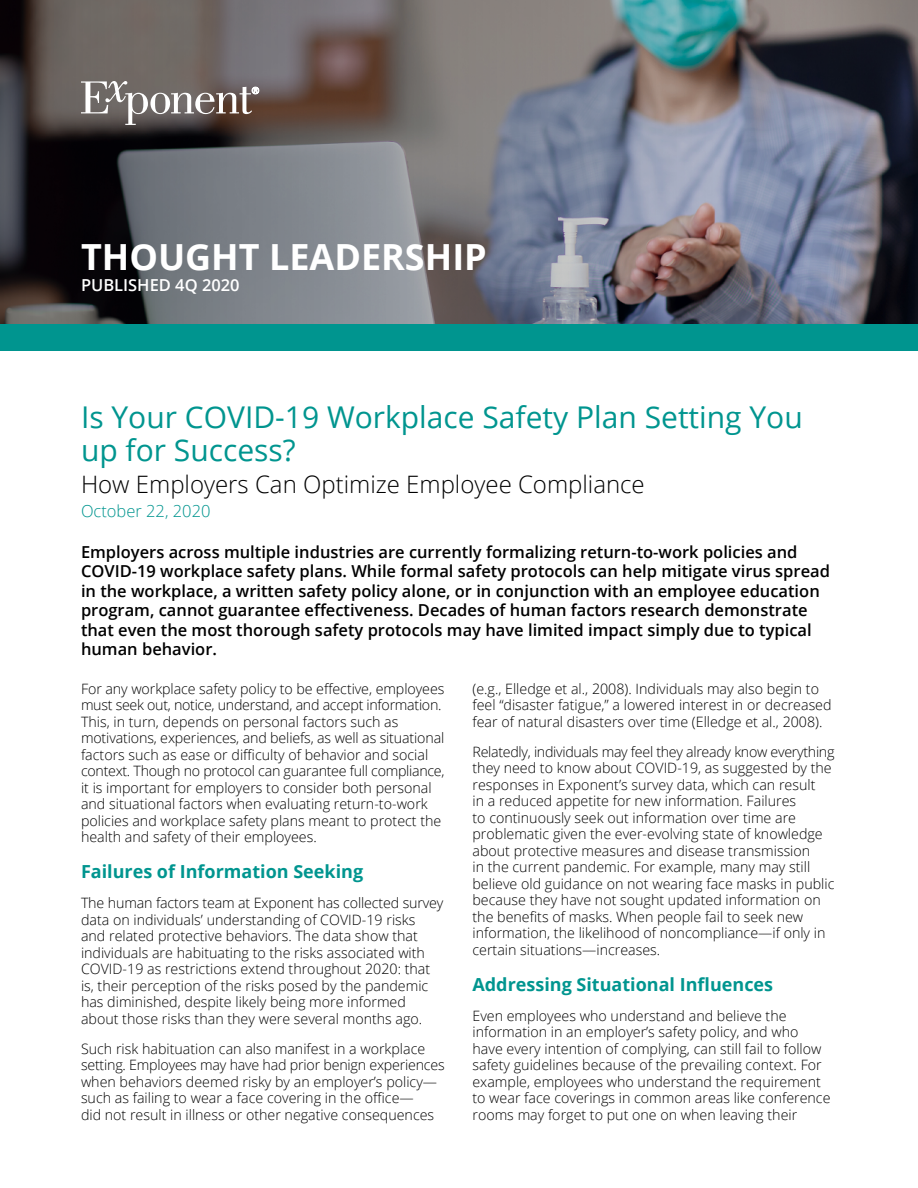
<style>
.page{position:relative;width:918px;height:1188px;background:#fff}
.page>*{position:absolute;margin:0;border:0;box-sizing:border-box;transform-origin:0 0}
.t1{font:700 36px "Open Sans";color:#fff}
.t2{font:30px/33px "Open Sans";color:#00958f}
.t3{font:300 24px "Open Sans";color:#000}
.t4{font:700 18px "Open Sans";color:#00958f}
.t5{font:600 16.5px/19.5px "Open Sans";color:#000}
.t6{font:600 16.5px "Open Sans";color:#fff}
.t7{font:300 16.5px "Open Sans";color:#00958f}
.t8{font:300 14.25px/16.5px "Open Sans";color:#000}
</style>
<div class="page">
<img style="left:0;top:0;width:918px;height:324px">
<div style="left:0;top:324px;width:918px;height:27px;background:#00958f"></div>
<svg style="left:81px;top:81px;width:178px;height:44px"></svg>
<h1 class="t1" style="left:81px;top:231px;width:407px">THOUGHT LEADERSHIP</h1>
<p class="t6" style="left:81px;top:274px;width:160px">PUBLISHED 4Q 2020</p>
<h2 class="t2" style="left:81px;top:400px;width:723px">Is Your COVID-19 Workplace Safety Plan Setting You up for Success?</h2>
<h3 class="t3" style="left:81px;top:468px;width:565px">How Employers Can Optimize Employee Compliance</h3>
<p class="t7" style="left:81px;top:499px;width:131px">October 22, 2020</p>
<p class="t5" style="left:81px;top:542px;width:751px">Employers across multiple industries are currently formalizing return-to-work policies and COVID-19 workplace safety plans. While formal safety protocols can help mitigate virus spread in the workplace, a written safety policy alone, or in conjunction with an employee education program, cannot guarantee effectiveness. Decades of human factors research demonstrate that even the most thorough safety protocols may have limited impact simply due to typical human behavior.</p>
<p class="t8" style="left:81px;top:680px;width:365px">For any workplace safety policy to be effective, employees must seek out, notice, understand, and accept information.<br>This, in turn, depends on personal factors such as motivations, experiences, and beliefs, as well as situational factors such as ease or difficulty of behavior and social context. Though no protocol can guarantee full compliance, it is important for employers to consider both personal and situational factors when evaluating return-to-work policies and workplace safety plans meant to protect the health and safety of their employees.</p>
<p class="t4" style="left:81px;top:859px;width:284px">Failures of Information Seeking</p>
<p class="t8" style="left:81px;top:895px;width:364px">The human factors team at Exponent has collected survey data on individuals’ understanding of COVID-19 risks<br>and related protective behaviors. The data show that individuals are habituating to the risks associated with COVID-19 as restrictions extend throughout 2020: that is, their perception of the risks posed by the pandemic has diminished, despite likely being more informed about those risks than they were several months ago.</p>
<p class="t8" style="left:81px;top:1040px;width:365px">Such risk habituation can also manifest in a workplace setting. Employees may have had prior benign experiences when behaviors deemed risky by an employer’s policy— such as failing to wear a face covering in the office—<br>did not result in illness or other negative consequences</p>
<p class="t8" style="left:473px;top:680px;width:361px">(e.g., Elledge et al., 2008). Individuals may also begin to feel “disaster fatigue,” a lowered interest in or decreased fear of natural disasters over time (Elledge et al., 2008).</p>
<p class="t8" style="left:473px;top:743px;width:364px">Relatedly, individuals may feel they already know everything they need to know about COVID-19, as suggested by the responses in Exponent’s survey data, which can result<br>in a reduced appetite for new information. Failures<br>to continuously seek out information over time are problematic given the ever-evolving state of knowledge about protective measures and disease transmission<br>in the current pandemic. For example, many may still believe old guidance on not wearing face masks in public because they have not sought updated information on the benefits of masks. When people fail to seek new information, the likelihood of noncompliance—if only in certain situations—increases.</p>
<p class="t4" style="left:472px;top:972px;width:302px">Addressing Situational Influences</p>
<p class="t8" style="left:472px;top:1007px;width:360px">Even employees who understand and believe the information in an employer’s safety policy, and who have every intention of complying, can still fail to follow safety guidelines because of the prevailing context. For example, employees who understand the requirement to wear face coverings in common areas like conference rooms may forget to put one on when leaving their</p>
</div>
